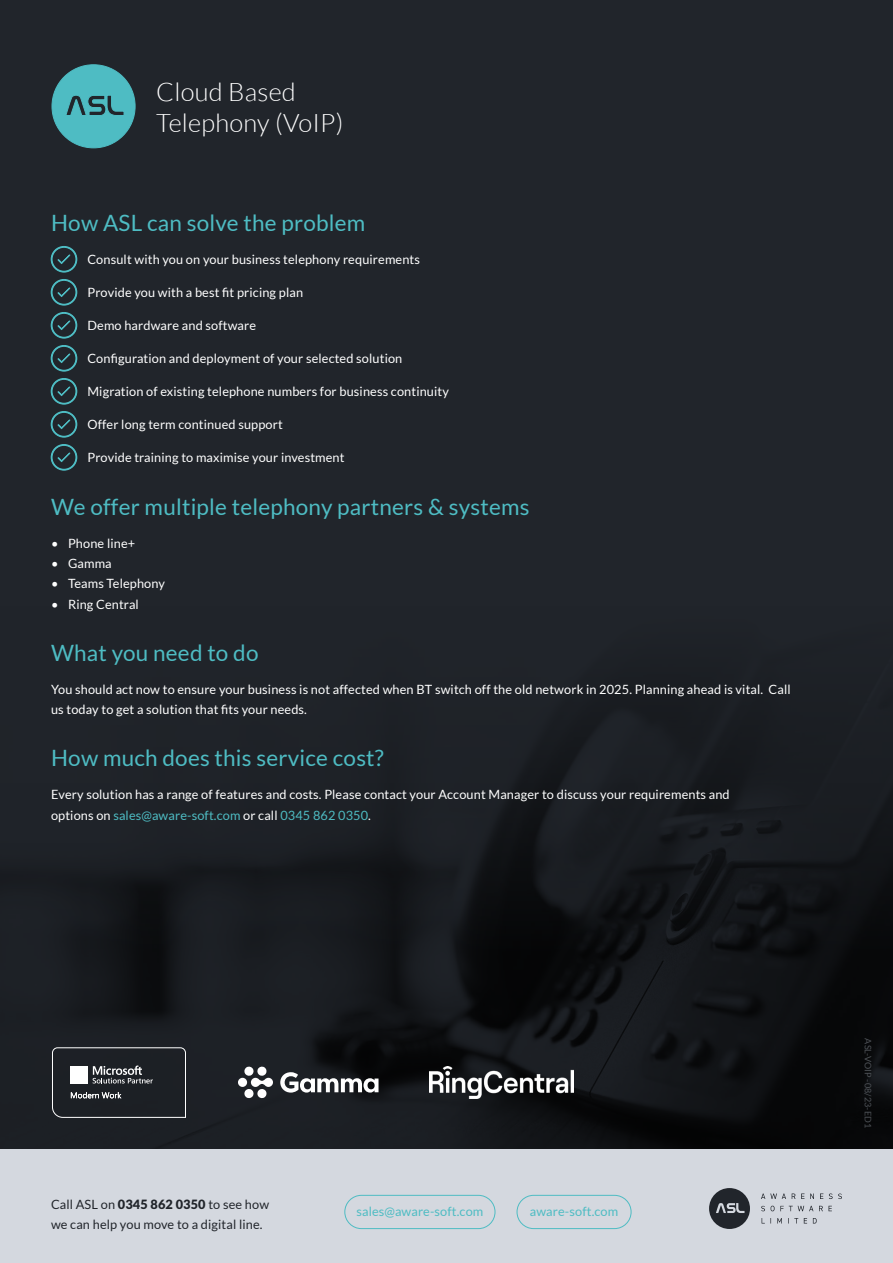
<style>
.page{position:relative;width:893px;height:1263px;background:#21252b}
.page>*{position:absolute;margin:0;border:0;box-sizing:border-box;transform-origin:0 0}
.t1{font:300 25.5px/31.5px "Lato";letter-spacing:.01em;color:#fff}
.t2{font:22.5px "Lato";letter-spacing:.01em;color:#4ebcc3}
.t3{font:12.75px/20.2px "Lato";letter-spacing:.01em;color:#fff}
.t4{font:12.75px/20.2px "Lato";letter-spacing:.01em;color:#21252b}
.t5{font:12.75px "Lato";letter-spacing:.01em;color:#4ebcc3}
.t6{font:9px "Lato";letter-spacing:.01em;color:#4e5257}
.s1{color:#4ebcc3}
.s2{font-weight:900}
</style>
<div class="page">
<img style="left:0;top:702px;width:893px;height:447px">
<svg style="left:52px;top:65px;width:83px;height:83px"></svg>
<div style="left:0;top:1149px;width:893px;height:114px;background:#d4d8df"></div>
<svg style="left:709px;top:1188px;width:41px;height:41px"></svg>
<svg style="left:761px;top:1193px;width:81px;height:30px"></svg>
<div style="left:344px;top:1195px;width:151px;height:34px;border:1px solid #4ebcc3;border-radius:17px"></div>
<div style="left:517px;top:1195px;width:114px;height:34px;border:1px solid #4ebcc3;border-radius:17px"></div>
<svg style="left:51px;top:246px;width:26px;height:26px"></svg>
<svg style="left:51px;top:279px;width:26px;height:26px"></svg>
<svg style="left:51px;top:312px;width:26px;height:26px"></svg>
<svg style="left:51px;top:345px;width:26px;height:26px"></svg>
<svg style="left:51px;top:378px;width:26px;height:26px"></svg>
<svg style="left:51px;top:411px;width:26px;height:26px"></svg>
<svg style="left:51px;top:444px;width:26px;height:26px"></svg>
<svg style="left:238px;top:1066px;width:35px;height:32px"></svg>
<svg style="left:280px;top:1072px;width:98px;height:20px"></svg>
<img style="left:430px;top:1067px;width:144px;height:31px">
<svg style="left:52px;top:1047px;width:134px;height:70px"></svg>
<h1 class="t1" style="left:156px;top:76px;width:189px">Cloud Based<br>Telephony (VoIP)</h1>
<h2 class="t2" style="left:51px;top:210px;width:316px">How ASL can solve the problem</h2>
<p class="t3" style="left:87px;top:249px;width:334px">Consult with you on your business telephony requirements</p>
<p class="t3" style="left:87px;top:282px;width:217px">Provide you with a best fit pricing plan</p>
<p class="t3" style="left:87px;top:315px;width:170px">Demo hardware and software</p>
<p class="t3" style="left:87px;top:348px;width:316px">Configuration and deployment of your selected solution</p>
<p class="t3" style="left:87px;top:381px;width:363px">Migration of existing telephone numbers for business continuity</p>
<p class="t3" style="left:87px;top:414px;width:197px">Offer long term continued support</p>
<p class="t3" style="left:87px;top:447px;width:259px">Provide training to maximise your investment</p>
<h2 class="t2" style="left:51px;top:494px;width:480px">We offer multiple telephony partners &amp; systems</h2>
<p class="t3" style="left:51px;top:533px;width:86px">• Phone line+</p>
<p class="t3" style="left:51px;top:553px;width:62px">• Gamma</p>
<p class="t3" style="left:51px;top:574px;width:116px">• Teams Telephony</p>
<p class="t3" style="left:51px;top:594px;width:89px">• Ring Central</p>
<h2 class="t2" style="left:51px;top:640px;width:209px">What you need to do</h2>
<p class="t3" style="left:51px;top:679px;width:741px">You should act now to ensure your business is not affected when BT switch off the old network in 2025. Planning ahead is vital. Call us today to get a solution that fits your needs.</p>
<h2 class="t2" style="left:51px;top:746px;width:334px">How much does this service cost?</h2>
<p class="t3" style="left:51px;top:784px;width:680px">Every solution has a range of features and costs. Please contact your Account Manager to discuss your requirements and options on <span class="s1">sales@aware-soft.com</span> or call <span class="s1">0345 862 0350</span>.</p>
<p class="t4" style="left:51px;top:1194px;width:220px">Call ASL on <span class="s2">0345 862 0350</span> to see how we can help you move to a digital line.</p>
<p class="t5" style="left:356px;top:1204px;width:128px">sales@aware-soft.com</p>
<p class="t5" style="left:530px;top:1204px;width:90px">aware-soft.com</p>
<p class="t6" style="left:873px;top:1038px;width:91px;rotate:90deg">ASL-VOIP -08/23-ED1</p>
</div>
